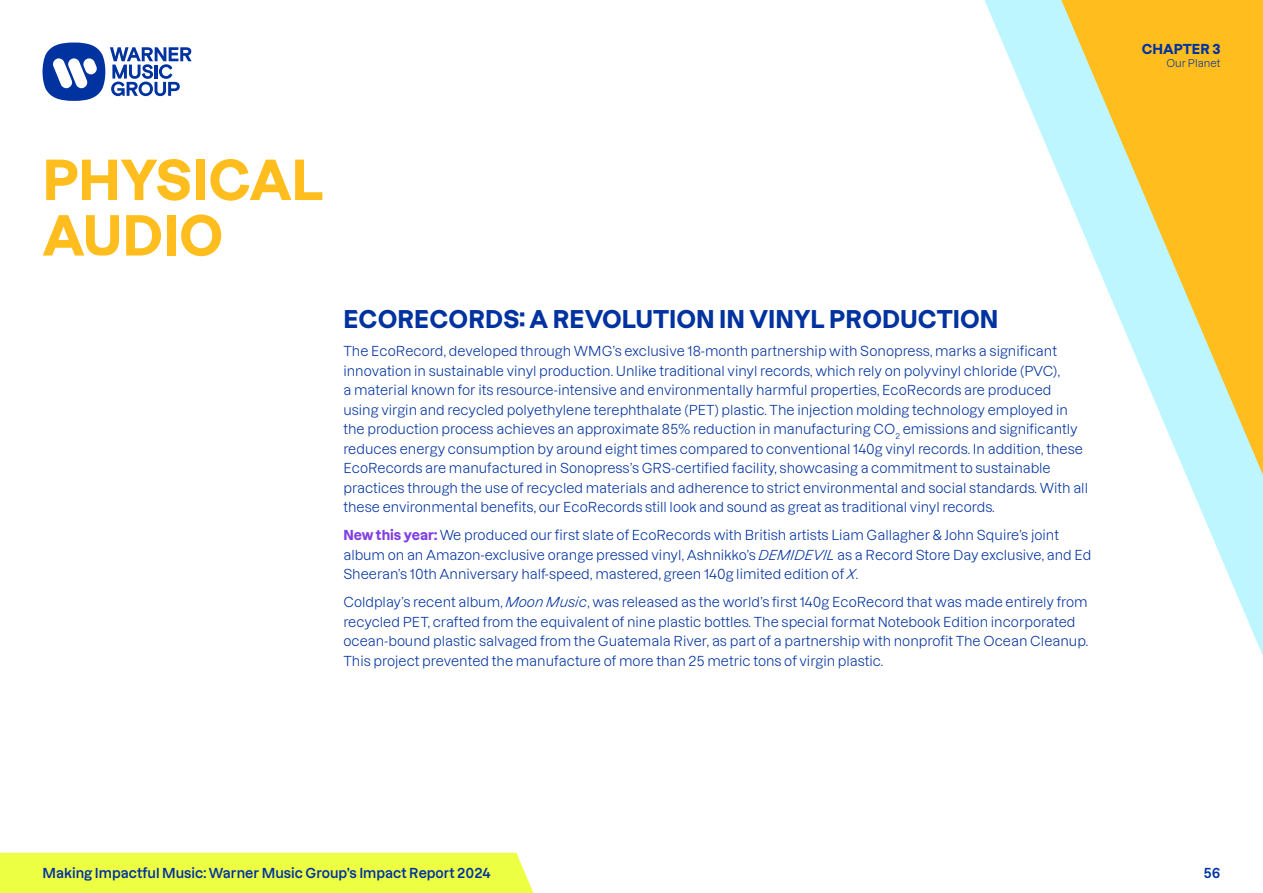
<style>
.page{position:relative;width:1263px;height:893px;background:#fff}
.page>*{position:absolute;margin:0;border:0;box-sizing:border-box;transform-origin:0 0}
.t1{font:700 54px/55.5px "WMG Dazzed";letter-spacing:-.005em;color:#ffbe1d}
.t2{font:700 24px "WMG Dazzed";color:#0032a0}
.t3{font:13.5px/19.5px "WMG Dazzed";color:#0032a0}
.t4{font:600 13.5px "WMG Dazzed";color:#0032a0}
.t5{font:700 13.5px "WMG Dazzed";color:#0032a0}
.t6{font:10.5px "WMG Dazzed";color:#0032a0}
.s1{font-weight:700;color:#8140e1}
.s2{font-style:italic}
</style>
<div class="page">
<svg style="left:984px;top:0;width:279px;height:656px"></svg>
<svg style="left:1061px;top:0;width:202px;height:475px"></svg>
<div style="left:0;top:853px;width:533px;height:40px;background:#edff43"></div>
<svg style="left:43px;top:43px;width:149px;height:58px"></svg>
<h1 class="t1" style="left:43px;top:146px;width:282px">PHYSICAL<br>AUDIO</h1>
<h2 class="t2" style="left:343px;top:300px;width:657px">ECORECORDS: A REVOLUTION IN VINYL PRODUCTION</h2>
<p class="t3" style="left:343px;top:340px;width:746px">The EcoRecord, developed through WMG’s exclusive 18-month partnership with Sonopress, marks a significant innovation in sustainable vinyl production. Unlike traditional vinyl records, which rely on polyvinyl chloride (PVC),<br>a material known for its resource-intensive and environmentally harmful properties, EcoRecords are produced using virgin and recycled polyethylene terephthalate (PET) plastic. The injection molding technology employed in the production process achieves an approximate 85% reduction in manufacturing CO<sub>2</sub> emissions and significantly reduces energy consumption by around eight times compared to conventional 140g vinyl records. In addition, these EcoRecords are manufactured in Sonopress’s GRS-certified facility, showcasing a commitment to sustainable practices through the use of recycled materials and adherence to strict environmental and social standards. With all these environmental benefits, our EcoRecords still look and sound as great as traditional vinyl records.</p>
<p class="t3" style="left:343px;top:524px;width:750px"><span class="s1">New this year:</span> We produced our first slate of EcoRecords with British artists Liam Gallagher &amp; John Squire’s joint album on an Amazon-exclusive orange pressed vinyl, Ashnikko’s <span class="s2">DEMIDEVIL</span> as a Record Store Day exclusive, and Ed<br>Sheeran’s 10th Anniversary half-speed, mastered, green 140g limited edition of <span class="s2">X</span>.</p>
<p class="t3" style="left:343px;top:591px;width:746px">Coldplay’s recent album, <span class="s2">Moon Music</span>, was released as the world’s first 140g EcoRecord that was made entirely from recycled PET, crafted from the equivalent of nine plastic bottles. The special format Notebook Edition incorporated ocean-bound plastic salvaged from the Guatemala River, as part of a partnership with nonprofit The Ocean Cleanup.<br>This project prevented the manufacture of more than 25 metric tons of virgin plastic.</p>
<p class="t5" style="left:1142px;top:38px;width:80px">CHAPTER 3</p>
<p class="t6" style="left:1166px;top:55px;width:56px">Our Planet</p>
<p class="t4" style="left:43px;top:862px;width:450px">Making Impactful Music: Warner Music Group’s Impact Report 2024</p>
<p class="t4" style="left:1203px;top:862px;width:18px">56</p>
</div>
